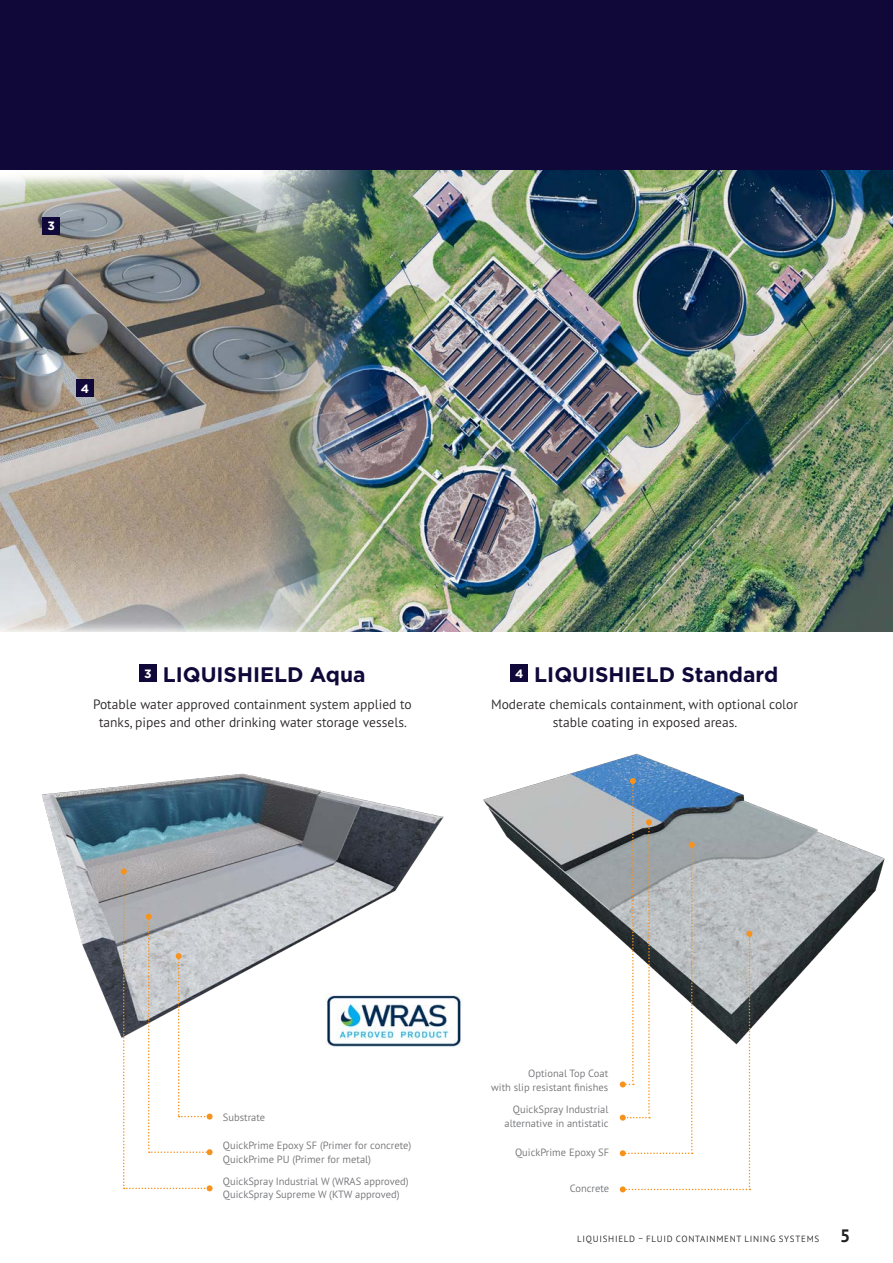
<style>
.page{position:relative;width:893px;height:1263px;background:#fff}
.page>*{position:absolute;margin:0;border:0;box-sizing:border-box;transform-origin:0 0}
.Headline{font:700 21px "Gotham";color:#0f0839}
.Headline-2{font:300 13.5px/18px "PT Sans Pro";color:#231f20;text-align:center}
.Headline-3{font:700 12.15px "Gotham";color:#fff}
.Bulletpoints{font:300 10.5px "PT Sans Pro";color:#6c6d70}
.t1{font:300 9px "PT Sans Pro";letter-spacing:.08em;color:#231f20}
.s1{font-weight:700;font-size:18px}
</style>
<div class="page">
<img style="left:483px;top:753px;width:402px;height:274px">
<div style="left:0;top:0;width:893px;height:200px;background:#0f0839"></div>
<img style="left:0;top:170px;width:262px;height:461px">
<img style="left:41px;top:773px;width:403px;height:264px">
<div style="left:139px;top:665px;width:17px;height:17px;background:#0f0839"></div>
<div style="left:511px;top:665px;width:17px;height:17px;background:#0f0839"></div>
<svg style="left:121px;top:868px;width:92px;height:323px"></svg>
<div style="left:43px;top:217px;width:17px;height:17px;background:#0f0839"></div>
<div style="left:76px;top:379px;width:18px;height:18px;background:#0f0839"></div>
<img style="left:262px;top:170px;width:631px;height:461px">
<img style="left:326px;top:993px;width:136px;height:54px">
<svg style="left:620px;top:778px;width:132px;height:414px"></svg>
<p class="Headline-3" style="left:47px;top:218px;width:9px">3</p>
<p class="Headline-3" style="left:81px;top:380px;width:10px">4</p>
<p class="Headline-3" style="left:144px;top:665px;width:9px">3</p>
<p class="Headline" style="left:163px;top:661px;width:204px">LIQUISHIELD Aqua</p>
<p class="Headline-2" style="left:93px;top:694px;width:320px">Potable water approved containment system applied to tanks, pipes and other drinking water storage vessels.</p>
<p class="Headline-3" style="left:515px;top:665px;width:10px">4</p>
<p class="Headline" style="left:534px;top:661px;width:245px">LIQUISHIELD Standard</p>
<p class="Headline-2" style="left:491px;top:694px;width:308px">Moderate chemicals containment, with optional color stable coating in exposed areas.</p>
<p class="Bulletpoints" style="left:223px;top:1110px;width:44px">Substrate</p>
<p class="Bulletpoints" style="left:223px;top:1139px;width:190px">QuickPrime Epoxy SF (Primer for concrete)</p>
<p class="Bulletpoints" style="left:223px;top:1152px;width:150px">QuickPrime PU (Primer for metal)</p>
<p class="Bulletpoints" style="left:223px;top:1174px;width:187px">QuickSpray Industrial W (WRAS approved)</p>
<p class="Bulletpoints" style="left:223px;top:1188px;width:178px">QuickSpray Supreme W (KTW approved)</p>
<p class="Bulletpoints" style="left:528px;top:1067px;width:82px">Optional Top Coat</p>
<p class="Bulletpoints" style="left:491px;top:1080px;width:119px">with slip resistant finishes</p>
<p class="Bulletpoints" style="left:513px;top:1103px;width:97px">QuickSpray Industrial</p>
<p class="Bulletpoints" style="left:504px;top:1116px;width:106px">alternative in antistatic</p>
<p class="Bulletpoints" style="left:515px;top:1145px;width:96px">QuickPrime Epoxy SF</p>
<p class="Bulletpoints" style="left:570px;top:1182px;width:41px">Concrete</p>
<p class="t1" style="left:577px;top:1233px;width:275px">LIQUISHIELD – FLUID CONTAINMENT LINING SYSTEMS <span class="s1">5</span></p>
</div>
